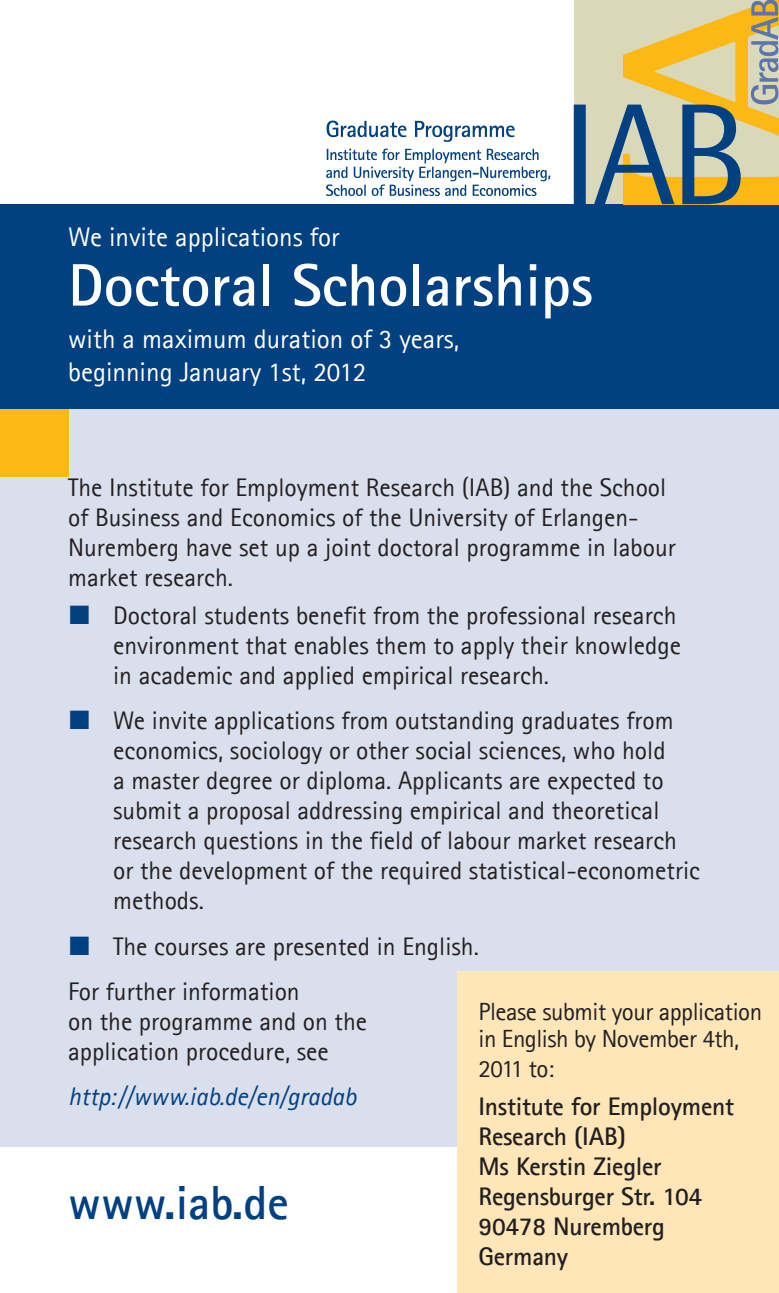
<style>
.page{position:relative;width:779px;height:1293px;background:#fff}
.page>*{position:absolute;margin:0;border:0;box-sizing:border-box;transform-origin:0 0}
.t1{font:700 60px "Agfa Rotis Sans Serif";color:#fff}
.t2{font:700 48px "Agfa Rotis Sans Serif";color:#014081}
.t3{font:27px/33px "Agfa Rotis Sans Serif";color:#fff}
.t4{font:25.5px/30px "Agfa Rotis Sans Serif";color:#231f20}
.t5{font:700 25.5px/30px "Agfa Rotis Sans Serif";letter-spacing:-.01em;color:#231f20}
.t6{font:italic 25.5px "Agfa Rotis Sans Serif";color:#014081}
.t7{font:24.9px/27px "Agfa Rotis Sans Serif";letter-spacing:-.02em;color:#231f20}
</style>
<div class="page">
<div style="left:0;top:408px;width:778px;height:739px;background:#dadfed"></div>
<div style="left:0;top:408px;width:68px;height:68px;background:#fcb814"></div>
<div style="left:0;top:204px;width:778px;height:204px;background:#014081"></div>
<div style="left:457px;top:971px;width:321px;height:322px;background:#fee6b9"></div>
<svg style="left:573px;top:1px;width:205px;height:203px;background:#bbb689"></svg>
<svg style="left:326px;top:121px;width:188px;height:21px"></svg>
<svg style="left:326px;top:149px;width:224px;height:47px"></svg>
<p class="t3" style="left:68px;top:220px;width:273px">We invite applications for</p>
<h1 class="t1" style="left:68px;top:247px;width:526px">Doctoral Scholarships</h1>
<p class="t3" style="left:68px;top:322px;width:392px">with a maximum duration of 3 years, beginning January 1st, 2012</p>
<p class="t4" style="left:68px;top:472px;width:609px">The Institute for Employment Research (IAB) and the School of Business and Economics of the University of Erlangen-Nuremberg have set up a joint doctoral programme in labour market research.</p>
<p class="t4" style="left:113px;top:600px;width:569px">Doctoral students benefit from the professional research environment that enables them to apply their knowledge in academic and applied empirical research.</p>
<p class="t4" style="left:113px;top:705px;width:588px">We invite applications from outstanding graduates from economics, sociology or other social sciences, who hold<br>a master degree or diploma. Applicants are expected to submit a proposal addressing empirical and theoretical research questions in the field of labour market research or the development of the required statistical-econometric methods.</p>
<p class="t4" style="left:68px;top:923px;width:412px;line-height:45.3px;text-indent:45px">The courses are presented in English.<br>For further information</p>
<p class="t4" style="left:68px;top:1006px;width:300px">on the programme and on the application procedure, see</p>
<p class="t6" style="left:68px;top:1081px;width:290px">http://www.iab.de/en/gradab</p>
<p class="t7" style="left:478px;top:997px;width:285px">Please submit your application in English by November 4th,</p>
<p class="t7" style="left:478px;top:1054px;width:77px">2011 to:</p>
<p class="t5" style="left:478px;top:1091px;width:257px">Institute for Employment<br>Research (IAB)<br>Ms Kerstin Ziegler<br>Regensburger Str. 104<br>90478 Nuremberg<br>Germany</p>
<h2 class="t2" style="left:68px;top:1172px;width:222px">www.iab.de</h2>
</div>
